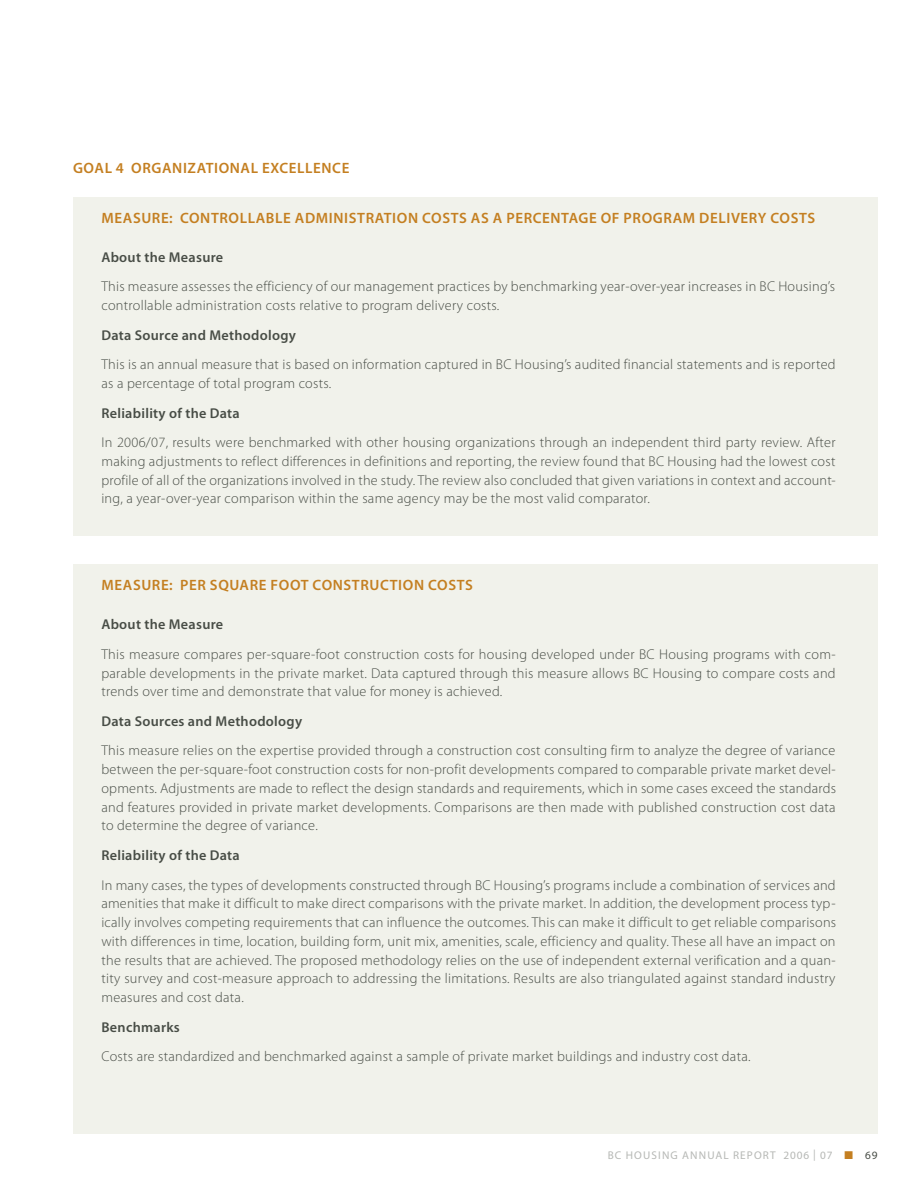
<style>
.page{position:relative;width:918px;height:1188px;background:#fff}
.page>*{position:absolute;margin:0;border:0;box-sizing:border-box;transform-origin:0 0}
.t1{font:600 15px "Myriad Pro";letter-spacing:.04em;color:#c47f21}
.Body_Copy{font:300 14.25px/18.8px "Myriad Pro";letter-spacing:.02em;color:#484d46;text-align:justify}
.Body_Copy-2{font:600 14.25px "Myriad Pro";letter-spacing:.02em;color:#484d46}
.t2{font:11.25px "Myriad Pro";letter-spacing:.1em;color:#b6b8b5}
.s1{color:#c47f21}
.s2{color:#484d46}
</style>
<div class="page">
<div style="left:73px;top:197px;width:805px;height:339px;background:#f1f2eb"></div>
<div style="left:73px;top:565px;width:804px;height:569px;background:#f1f2eb"></div>
<h2 class="t1" style="left:73px;top:160px;width:278px">GOAL 4 ORGANIZATIONAL EXCELLENCE</h2>
<h2 class="t1" style="left:102px;top:209px;width:715px">MEASURE: CONTROLLABLE ADMINISTRATION COSTS AS A PERCENTAGE OF PROGRAM DELIVERY COSTS</h2>
<p class="Body_Copy-2" style="left:101px;top:249px;width:123px">About the Measure</p>
<p class="Body_Copy" style="left:101px;top:278px;width:735px">This measure assesses the efficiency of our management practices by benchmarking year-over-year increases in BC Housing’s controllable administration costs relative to program delivery costs.</p>
<p class="Body_Copy-2" style="left:101px;top:327px;width:196px">Data Source and Methodology</p>
<p class="Body_Copy" style="left:101px;top:355px;width:736px">This is an annual measure that is based on information captured in BC Housing’s audited financial statements and is reported as a percentage of total program costs.</p>
<p class="Body_Copy-2" style="left:101px;top:405px;width:140px">Reliability of the Data</p>
<p class="Body_Copy" style="left:101px;top:433px;width:736px">In 2006/07, results were benchmarked with other housing organizations through an independent third party review. After making adjustments to reflect differences in definitions and reporting, the review found that BC Housing had the lowest cost profile of all of the organizations involved in the study. The review also concluded that given variations in context and account&shy;ing, a year-over-year comparison within the same agency may be the most valid comparator.</p>
<h2 class="t1" style="left:102px;top:577px;width:373px">MEASURE: PER SQUARE FOOT CONSTRUCTION COSTS</h2>
<p class="Body_Copy-2" style="left:101px;top:617px;width:123px">About the Measure</p>
<p class="Body_Copy" style="left:101px;top:645px;width:736px">This measure compares per-square-foot construction costs for housing developed under BC Housing programs with com&shy;parable developments in the private market. Data captured through this measure allows BC Housing to compare costs and trends over time and demonstrate that value for money is achieved.</p>
<p class="Body_Copy-2" style="left:101px;top:713px;width:202px">Data Sources and Methodology</p>
<p class="Body_Copy" style="left:101px;top:742px;width:736px">This measure relies on the expertise provided through a construction cost consulting firm to analyze the degree of variance between the per-square-foot construction costs for non-profit developments compared to comparable private market devel&shy;opments. Adjustments are made to reflect the design standards and requirements, which in some cases exceed the standards and features provided in private market developments. Comparisons are then made with published construction cost data to determine the degree of variance.</p>
<p class="Body_Copy-2" style="left:101px;top:847px;width:140px">Reliability of the Data</p>
<p class="Body_Copy" style="left:101px;top:876px;width:736px">In many cases, the types of developments constructed through BC Housing’s programs include a combination of services and amenities that make it difficult to make direct comparisons with the private market. In addition, the development process typ&shy;ically involves competing requirements that can influence the outcomes. This can make it difficult to get reliable comparisons with differences in time, location, building form, unit mix, amenities, scale, efficiency and quality. These all have an impact on the results that are achieved. The proposed methodology relies on the use of independent external verification and a quan&shy;tity survey and cost-measure approach to addressing the limitations. Results are also triangulated against standard industry measures and cost data.</p>
<p class="Body_Copy-2" style="left:101px;top:1019px;width:80px">Benchmarks</p>
<p class="Body_Copy" style="left:101px;top:1047px;width:651px">Costs are standardized and benchmarked against a sample of private market buildings and industry cost data.</p>
<p class="t2" style="left:608px;top:1149px;width:271px">BC HOUSING ANNUAL REPORT 2006 | 07 <span class="s1">■</span> <span class="s2">69</span></p>
</div>
